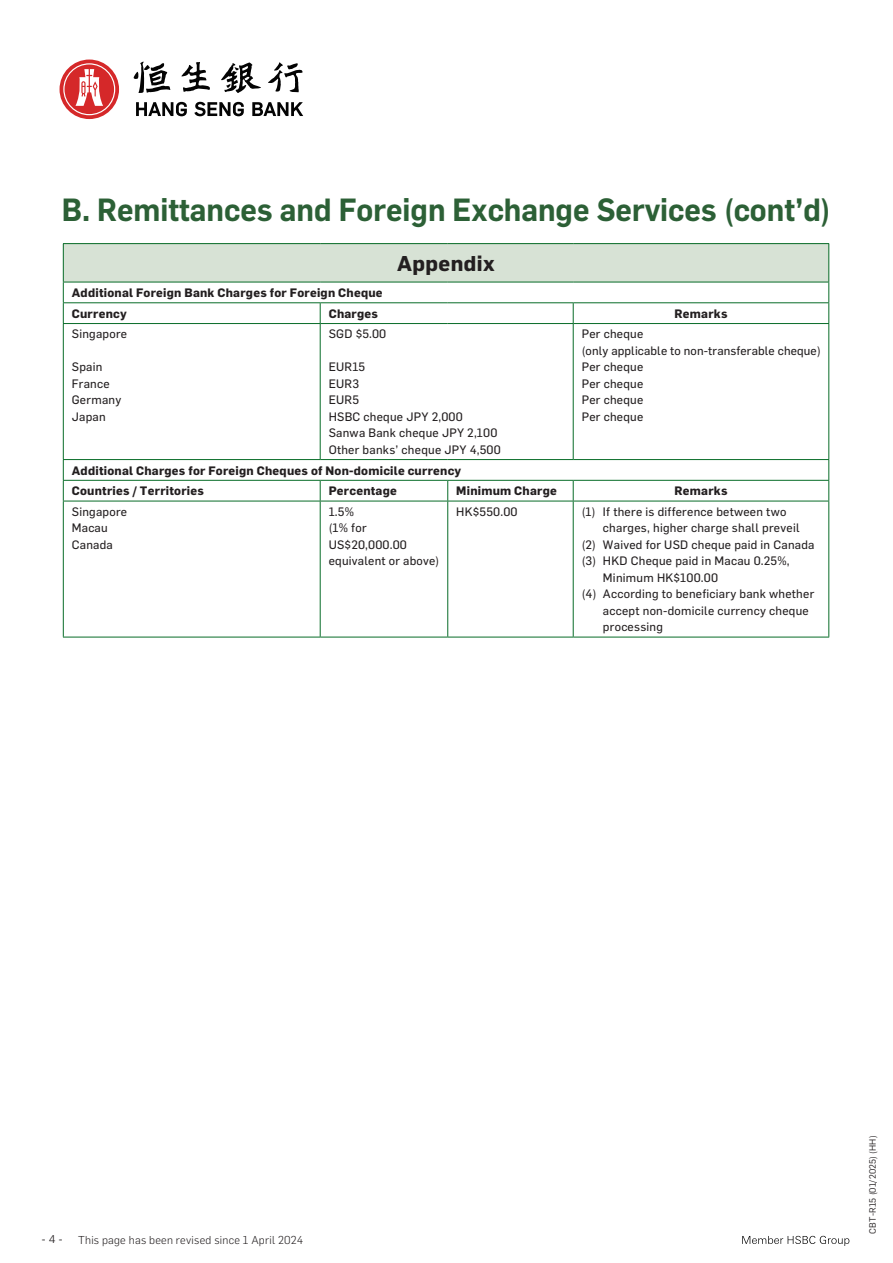
<style>
.page{position:relative;width:893px;height:1263px;background:#fff}
.page>*{position:absolute;margin:0;border:0;box-sizing:border-box;transform-origin:0 0}
.t1{font:600 31.5px "Flama";color:#2c6036;scale:.95 1}
._01_Body_Text{font:700 21px "Flama";letter-spacing:.02em;color:#231f20}
._01_Body_Text-2{font:12px/16.5px "Flama Basic";letter-spacing:.02em;color:#231f20}
._01_Body_Text-3{font:700 12px "Flama";letter-spacing:.02em;color:#231f20}
._01_Body_Text-4{font:300 11.25px "Flama";letter-spacing:.02em;color:#231f20}
._01_Body_Text-5{font:300 11.25px "Frutiger LT Std";color:#231f20}
.t2{font:9px "Flama";letter-spacing:.01em;color:#231f20}
</style>
<div class="page">
<div style="left:60px;top:60px;width:59px;height:59px;background:#d52829;border-radius:50%"></div>
<svg style="left:63px;top:63px;width:52px;height:52px"></svg>
<svg style="left:194px;top:102px;width:50px;height:14px"></svg>
<svg style="left:252px;top:102px;width:51px;height:14px"></svg>
<svg style="left:136px;top:102px;width:51px;height:14px"></svg>
<svg style="left:181px;top:62px;width:29px;height:30px"></svg>
<svg style="left:221px;top:63px;width:40px;height:30px"></svg>
<svg style="left:134px;top:61px;width:36px;height:32px"></svg>
<svg style="left:268px;top:62px;width:35px;height:30px"></svg>
<svg style="left:742px;top:1236px;width:108px;height:10px"></svg>
<div style="left:63px;top:244px;width:766px;height:38px;background:#d7e2d5"></div>
<hr style="left:63px;top:282px;width:257px;height:1px;background:#086c28">
<hr style="left:320px;top:282px;width:128px;height:1px;background:#086c28">
<hr style="left:448px;top:282px;width:125px;height:1px;background:#086c28">
<hr style="left:573px;top:282px;width:256px;height:1px;background:#086c28">
<hr style="left:63px;top:302px;width:257px;height:1px;background:#086c28">
<svg style="left:63px;top:282px;width:1px;height:41px"></svg>
<hr style="left:320px;top:302px;width:128px;height:1px;background:#086c28">
<svg style="left:320px;top:303px;width:1px;height:20px"></svg>
<hr style="left:448px;top:302px;width:125px;height:1px;background:#086c28">
<hr style="left:573px;top:302px;width:256px;height:1px;background:#086c28">
<svg style="left:573px;top:303px;width:1px;height:20px"></svg>
<svg style="left:828px;top:282px;width:1px;height:41px"></svg>
<hr style="left:63px;top:323px;width:257px;height:1px;background:#086c28">
<hr style="left:63px;top:324px;width:1px;height:135px;background:#086c28">
<hr style="left:320px;top:323px;width:128px;height:1px;background:#086c28">
<hr style="left:320px;top:324px;width:1px;height:135px;background:#086c28">
<hr style="left:448px;top:323px;width:125px;height:1px;background:#086c28">
<hr style="left:573px;top:323px;width:256px;height:1px;background:#086c28">
<hr style="left:573px;top:324px;width:1px;height:135px;background:#086c28">
<hr style="left:828px;top:324px;width:1px;height:135px;background:#086c28">
<hr style="left:63px;top:459px;width:257px;height:1px;background:#086c28">
<hr style="left:320px;top:459px;width:128px;height:1px;background:#086c28">
<hr style="left:448px;top:459px;width:125px;height:1px;background:#086c28">
<hr style="left:573px;top:459px;width:256px;height:1px;background:#086c28">
<hr style="left:63px;top:480px;width:257px;height:1px;background:#086c28">
<svg style="left:63px;top:460px;width:1px;height:41px"></svg>
<hr style="left:320px;top:480px;width:128px;height:1px;background:#086c28">
<svg style="left:320px;top:481px;width:1px;height:20px"></svg>
<hr style="left:448px;top:480px;width:125px;height:1px;background:#086c28">
<svg style="left:447px;top:481px;width:1px;height:20px"></svg>
<hr style="left:573px;top:480px;width:256px;height:1px;background:#086c28">
<svg style="left:573px;top:481px;width:1px;height:20px"></svg>
<svg style="left:828px;top:460px;width:1px;height:41px"></svg>
<hr style="left:63px;top:501px;width:257px;height:1px;background:#086c28">
<hr style="left:63px;top:501px;width:1px;height:136px;background:#086c28">
<hr style="left:320px;top:501px;width:128px;height:1px;background:#086c28">
<hr style="left:320px;top:501px;width:1px;height:136px;background:#086c28">
<hr style="left:448px;top:501px;width:125px;height:1px;background:#086c28">
<hr style="left:447px;top:501px;width:1px;height:136px;background:#086c28">
<hr style="left:573px;top:501px;width:256px;height:1px;background:#086c28">
<hr style="left:573px;top:501px;width:1px;height:136px;background:#086c28">
<hr style="left:828px;top:501px;width:1px;height:136px;background:#086c28">
<hr style="left:63px;top:637px;width:257px;height:1px;background:#086c28">
<hr style="left:320px;top:637px;width:128px;height:1px;background:#086c28">
<hr style="left:448px;top:637px;width:125px;height:1px;background:#086c28">
<hr style="left:573px;top:637px;width:256px;height:1px;background:#086c28">
<hr style="left:63px;top:243px;width:257px;height:1px;background:#086c28">
<hr style="left:63px;top:244px;width:1px;height:38px;background:#086c28">
<hr style="left:320px;top:243px;width:128px;height:1px;background:#086c28">
<hr style="left:448px;top:243px;width:125px;height:1px;background:#086c28">
<hr style="left:573px;top:243px;width:256px;height:1px;background:#086c28">
<hr style="left:828px;top:244px;width:1px;height:38px;background:#086c28">
<p class="t1" style="left:62px;top:187px;width:811px">B. Remittances and Foreign Exchange Services (cont’d)</p>
<p class="_01_Body_Text" style="left:397px;top:248px;width:99px">Appendix</p>
<p class="_01_Body_Text-3" style="left:72px;top:284px;width:312px">Additional Foreign Bank Charges for Foreign Cheque</p>
<p class="_01_Body_Text-3" style="left:72px;top:305px;width:56px">Currency</p>
<p class="_01_Body_Text-3" style="left:329px;top:305px;width:51px">Charges</p>
<p class="_01_Body_Text-3" style="left:674px;top:305px;width:55px">Remarks</p>
<p class="_01_Body_Text-2" style="left:72px;top:325px;width:57px">Singapore</p>
<p class="_01_Body_Text-2" style="left:72px;top:358px;width:32px">Spain</p>
<p class="_01_Body_Text-2" style="left:72px;top:374px;width:39px">France</p>
<p class="_01_Body_Text-2" style="left:72px;top:391px;width:51px">Germany</p>
<p class="_01_Body_Text-2" style="left:72px;top:407px;width:35px">Japan</p>
<p class="_01_Body_Text-2" style="left:329px;top:325px;width:59px">SGD $5.00</p>
<p class="_01_Body_Text-2" style="left:329px;top:358px;width:38px">EUR15</p>
<p class="_01_Body_Text-2" style="left:329px;top:374px;width:32px">EUR3</p>
<p class="_01_Body_Text-2" style="left:329px;top:391px;width:32px">EUR5</p>
<p class="_01_Body_Text-2" style="left:329px;top:407px;width:136px">HSBC cheque JPY 2,000</p>
<p class="_01_Body_Text-2" style="left:329px;top:424px;width:170px">Sanwa Bank cheque JPY 2,100</p>
<p class="_01_Body_Text-2" style="left:329px;top:440px;width:174px">Other banks’ cheque JPY 4,500</p>
<p class="_01_Body_Text-2" style="left:582px;top:325px;width:63px">Per cheque</p>
<p class="_01_Body_Text-2" style="left:582px;top:341px;width:241px">(only applicable to non-transferable cheque)</p>
<p class="_01_Body_Text-2" style="left:582px;top:358px;width:63px">Per cheque</p>
<p class="_01_Body_Text-2" style="left:582px;top:374px;width:63px">Per cheque</p>
<p class="_01_Body_Text-2" style="left:582px;top:391px;width:63px">Per cheque</p>
<p class="_01_Body_Text-2" style="left:582px;top:407px;width:63px">Per cheque</p>
<p class="_01_Body_Text-3" style="left:72px;top:461px;width:391px">Additional Charges for Foreign Cheques of Non-domicile currency</p>
<p class="_01_Body_Text-3" style="left:72px;top:482px;width:134px">Countries / Territories</p>
<p class="_01_Body_Text-3" style="left:329px;top:482px;width:70px">Percentage</p>
<p class="_01_Body_Text-3" style="left:456px;top:482px;width:102px">Minimum Charge</p>
<p class="_01_Body_Text-3" style="left:674px;top:482px;width:55px">Remarks</p>
<p class="_01_Body_Text-2" style="left:72px;top:502px;width:57px">Singapore</p>
<p class="_01_Body_Text-2" style="left:72px;top:519px;width:37px">Macau</p>
<p class="_01_Body_Text-2" style="left:72px;top:535px;width:43px">Canada</p>
<p class="_01_Body_Text-2" style="left:456px;top:502px;width:63px">HK$550.00</p>
<p class="_01_Body_Text-2" style="left:603px;top:502px;width:198px;text-indent:-21px">(1) If there is difference between two charges, higher charge shall preveil</p>
<p class="_01_Body_Text-2" style="left:582px;top:535px;width:234px">(2) Waived for USD cheque paid in Canada</p>
<p class="_01_Body_Text-2" style="left:603px;top:552px;width:188px;text-indent:-21px">(3) HKD Cheque paid in Macau 0.25%,<br>Minimum HK$100.00</p>
<p class="_01_Body_Text-2" style="left:603px;top:585px;width:213px;text-indent:-21px">(4) According to beneficiary bank whether accept non-domicile currency cheque processing</p>
<p class="_01_Body_Text-2" style="left:329px;top:502px;width:27px">1.5%</p>
<p class="_01_Body_Text-2" style="left:329px;top:519px;width:112px">(1% for<br>US$20,000.00 equivalent or above)</p>
<p class="_01_Body_Text-5" style="left:42px;top:1233px;width:22px">- 4 -</p>
<p class="_01_Body_Text-4" style="left:78px;top:1232px;width:227px">This page has been revised since 1 April 2024</p>
<p class="t2" style="left:866px;top:1234px;width:100px;rotate:-90deg">CBT-R15 (01/2025) (HH)</p>
</div>
